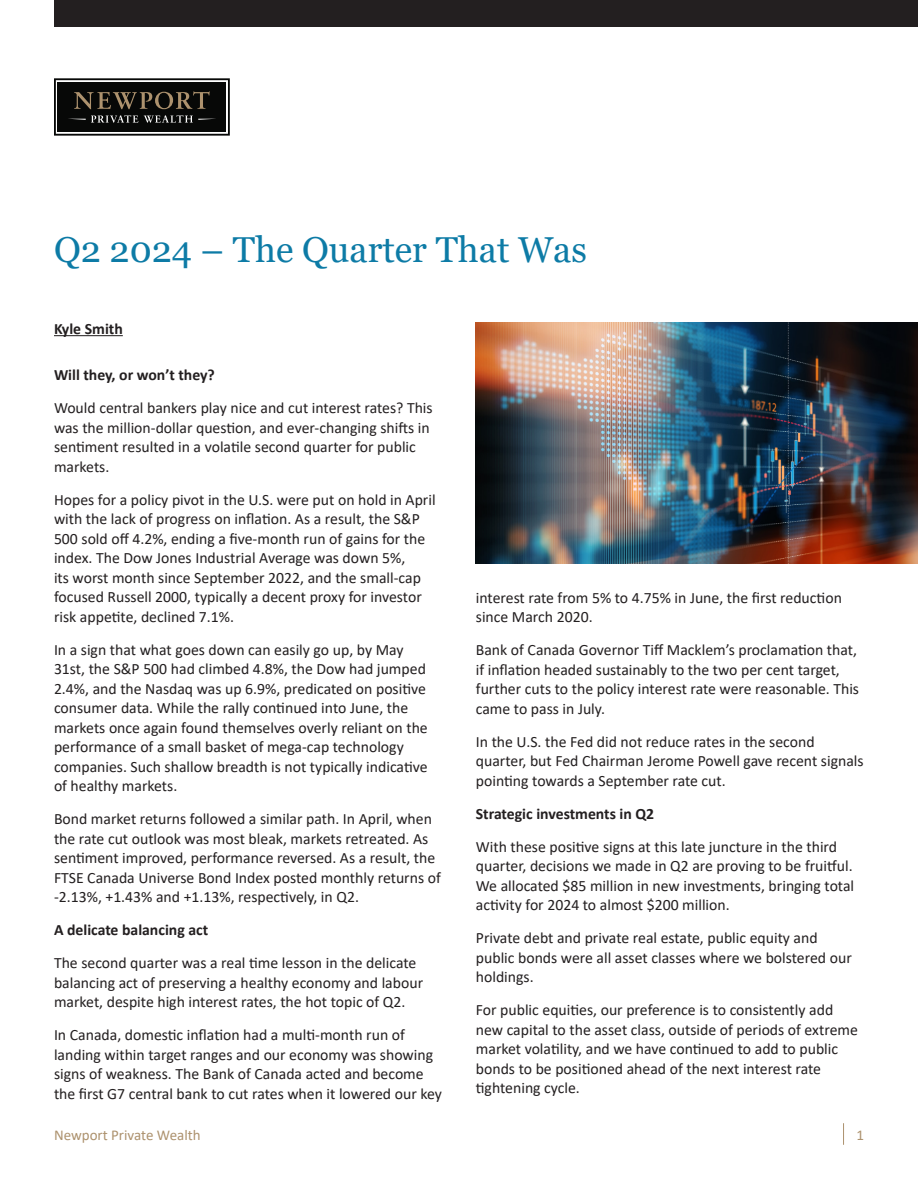
<style>
.page{position:relative;width:918px;height:1188px;background:#fff}
.page>*{position:absolute;margin:0;border:0;box-sizing:border-box;transform-origin:0 0}
.t1{font:36px "Georgia";color:#0d7ba6}
.t2{font:15.75px/19.5px "Calibri";color:#231f20}
.t3{font:700 15.75px "Calibri";color:#231f20}
.t4{font:15px "Calibri";color:#ad926e}
</style>
<div class="page">
<svg style="left:54px;top:78px;width:176px;height:58px"></svg>
<div style="left:54px;top:0;width:864px;height:27px;background:#231f20"></div>
<svg style="left:843px;top:1123px;width:1px;height:22px"></svg>
<img style="left:476px;top:322px;width:442px;height:242px">
<hr style="left:54px;top:335px;width:69px;height:1px;background:#231f20">
<p class="t1" style="left:54px;top:228px;width:535px">Q2 2024 – The Quarter That Was</p>
<p class="t3" style="left:54px;top:318px;width:70px">Kyle Smith</p>
<p class="t3" style="left:54px;top:364px;width:162px">Will they, or won’t they?</p>
<p class="t2" style="left:54px;top:398px;width:380px">Would central bankers play nice and cut interest rates? This was the million-dollar question, and ever-changing shifts in sentiment resulted in a volatile second quarter for public markets.</p>
<p class="t2" style="left:54px;top:490px;width:383px">Hopes for a policy pivot in the U.S. were put on hold in April with the lack of progress on inflation. As a result, the S&amp;P 500 sold off 4.2%, ending a five-month run of gains for the index. The Dow Jones Industrial Average was down 5%,<br>its worst month since September 2022, and the small-cap focused Russell 2000, typically a decent proxy for investor risk appetite, declined 7.1%.</p>
<p class="t2" style="left:54px;top:640px;width:375px">In a sign that what goes down can easily go up, by May 31st, the S&amp;P 500 had climbed 4.8%, the Dow had jumped 2.4%, and the Nasdaq was up 6.9%, predicated on positive consumer data. While the rally continued into June, the markets once again found themselves overly reliant on the performance of a small basket of mega-cap technology companies. Such shallow breadth is not typically indicative of healthy markets.</p>
<p class="t2" style="left:54px;top:809px;width:388px">Bond market returns followed a similar path. In April, when the rate cut outlook was most bleak, markets retreated. As sentiment improved, performance reversed. As a result, the FTSE Canada Universe Bond Index posted monthly returns of -2.13%, +1.43% and +1.13%, respectively, in Q2.</p>
<p class="t3" style="left:54px;top:919px;width:156px">A delicate balancing act</p>
<p class="t2" style="left:54px;top:953px;width:371px">The second quarter was a real time lesson in the delicate balancing act of preserving a healthy economy and labour market, despite high interest rates, the hot topic of Q2.</p>
<p class="t2" style="left:54px;top:1025px;width:389px">In Canada, domestic inflation had a multi-month run of landing within target ranges and our economy was showing signs of weakness. The Bank of Canada acted and become the first G7 central bank to cut rates when it lowered our key</p>
<p class="t2" style="left:476px;top:587px;width:368px">interest rate from 5% to 4.75% in June, the first reduction since March 2020.</p>
<p class="t2" style="left:476px;top:640px;width:385px">Bank of Canada Governor Tiff Macklem’s proclamation that, if inflation headed sustainably to the two per cent target, further cuts to the policy interest rate were reasonable. This came to pass in July.</p>
<p class="t2" style="left:476px;top:731px;width:389px">In the U.S. the Fed did not reduce rates in the second quarter, but Fed Chairman Jerome Powell gave recent signals pointing towards a September rate cut.</p>
<p class="t3" style="left:476px;top:802px;width:180px">Strategic investments in Q2</p>
<p class="t2" style="left:476px;top:836px;width:380px">With these positive signs at this late juncture in the third quarter, decisions we made in Q2 are proving to be fruitful.<br>We allocated $85 million in new investments, bringing total activity for 2024 to almost $200 million.</p>
<p class="t2" style="left:476px;top:928px;width:377px">Private debt and private real estate, public equity and public bonds were all asset classes where we bolstered our holdings.</p>
<p class="t2" style="left:476px;top:1000px;width:384px">For public equities, our preference is to consistently add new capital to the asset class, outside of periods of extreme market volatility, and we have continued to add to public bonds to be positioned ahead of the next interest rate tightening cycle.</p>
<p class="t4" style="left:54px;top:1124px;width:148px">Newport Private Wealth</p>
<p class="t4" style="left:856px;top:1124px;width:9px">1</p>
</div>
